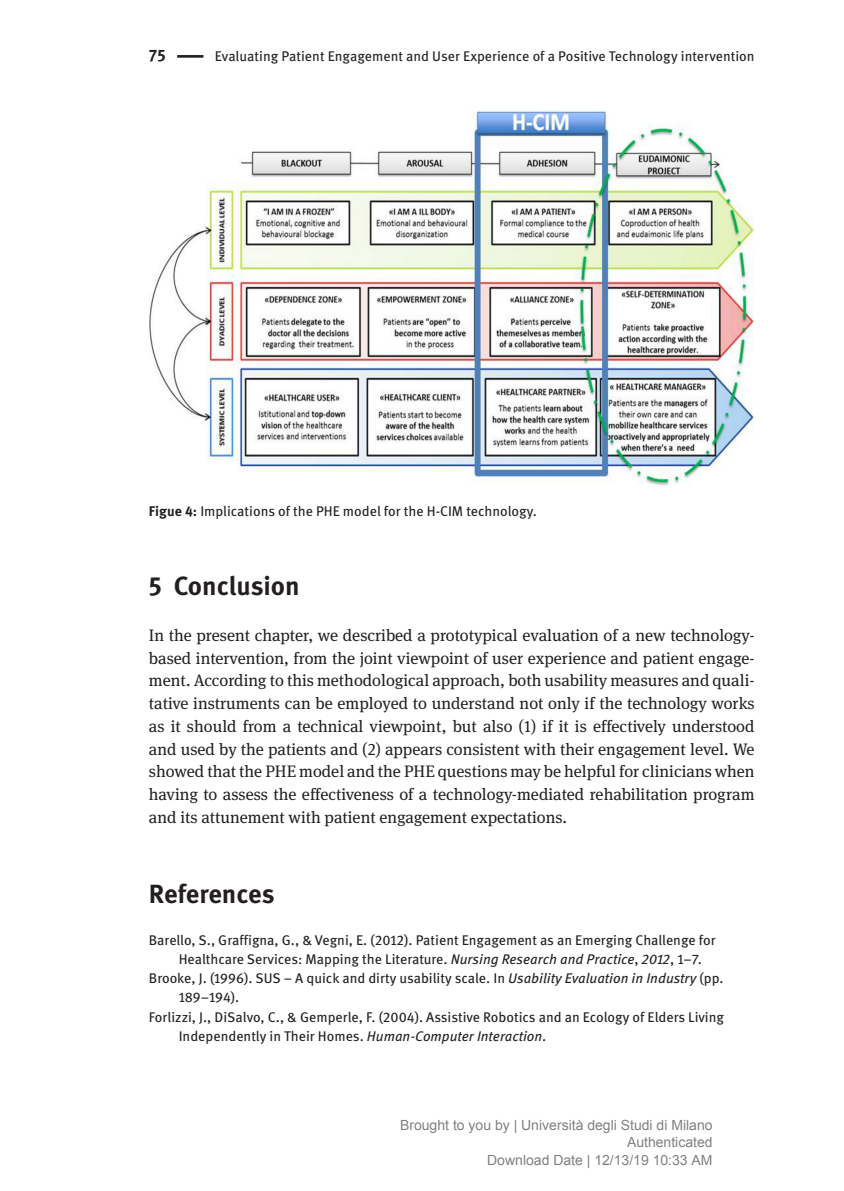
<style>
.page{position:relative;width:844px;height:1191px;background:#fff}
.page>*{position:absolute;margin:0;border:0;box-sizing:border-box;transform-origin:0 0}
.article_head1{font:700 26.25px "DG Meta Science";letter-spacing:-.005em;color:#231f20}
.paragraph{font:16.62px/22.8px "DG Meta Serif Science";color:#231f20;text-align:justify}
.t1{font:700 16.62px "DG Meta Science";color:#231f20}
.index_entries{font:14px/19.2px "DG Meta Science";color:#231f20}
.t2{font:14px/17.5px "Arial";color:#808080;text-align:right}
.caption_figure{font:14px "DG Meta Science";color:#231f20}
.s1{font-weight:700}
.s2{font-style:italic}
</style>
<div class="page">
<hr style="left:177px;top:55px;width:26px;height:3px;background:#231f20">
<img style="left:149px;top:111px;width:605px;height:374px">
<p class="t1" style="left:149px;top:42px;width:18px">75</p>
<p class="index_entries" style="left:215px;top:46px;width:541px">Evaluating Patient Engagement and User Experience of a Positive Technology intervention</p>
<p class="caption_figure" style="left:149px;top:500px;width:389px"><span class="s1">Figue 4:</span> Implications of the PHE model for the H-CIM technology.</p>
<p class="article_head1" style="left:149px;top:565px;width:152px">5 Conclusion</p>
<p class="paragraph" style="left:149px;top:623px;width:607px">In the present chapter, we described a prototypical evaluation of a new technology&shy;based intervention, from the joint viewpoint of user experience and patient engage&shy;ment. According to this methodological approach, both usability measures and quali&shy;tative instruments can be employed to understand not only if the technology works as it should from a technical viewpoint, but also (1) if it is effectively understood and used by the patients and (2) appears consistent with their engagement level. We showed that the PHE model and the PHE questions may be helpful for clinicians when having to assess the effectiveness of a technology-mediated rehabilitation program and its attunement with patient engagement expectations.</p>
<p class="article_head1" style="left:149px;top:872px;width:127px">References</p>
<p class="index_entries" style="left:179px;top:929px;width:538px;text-indent:-30px">Barello, S., Graffigna, G., &amp; Vegni, E. (2012). Patient Engagement as an Emerging Challenge for<br>Healthcare Services: Mapping the Literature. <span class="s2">Nursing Research and Practice</span>, <span class="s2">2012</span>, 1–7.</p>
<p class="index_entries" style="left:179px;top:968px;width:546px;text-indent:-30px">Brooke, J. (1996). SUS – A quick and dirty usability scale. In <span class="s2">Usability Evaluation in Industry</span> (pp.<br>189–194).</p>
<p class="index_entries" style="left:179px;top:1006px;width:546px;text-indent:-30px">Forlizzi, J., DiSalvo, C., &amp; Gemperle, F. (2004). Assistive Robotics and an Ecology of Elders Living<br>Independently in Their Homes. <span class="s2">Human-Computer Interaction</span>.</p>
<p class="t2" style="left:400px;top:1117px;width:314px">Brought to you by | Università degli Studi di Milano<br>Authenticated<br>Download Date | 12/13/19 10:33 AM</p>
</div>
